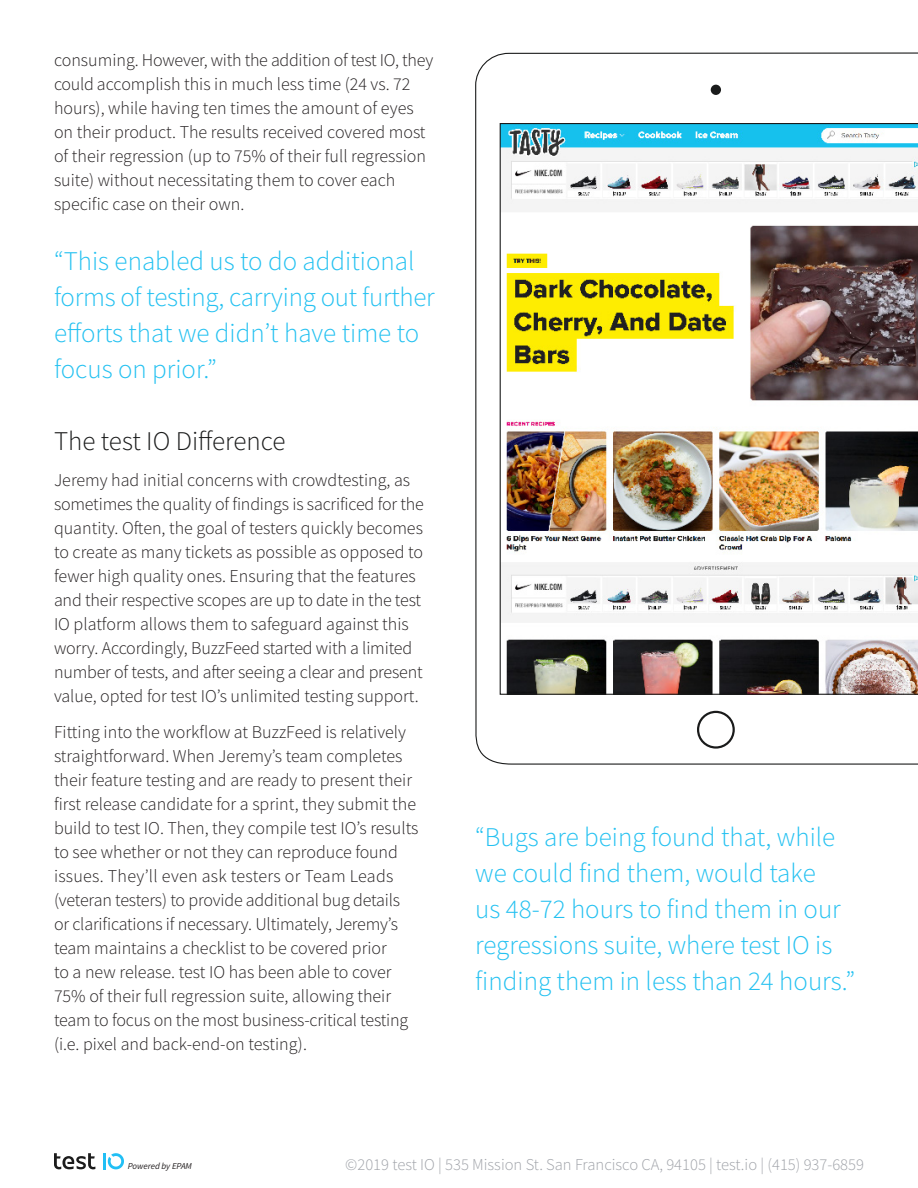
<style>
.page{position:relative;width:918px;height:1188px;background:#fff}
.page>*{position:absolute;margin:0;border:0;box-sizing:border-box;transform-origin:0 0}
.quote{font:300 27px/36px "Source Sans Pro";color:#24c1f1}
.quote-2{font:300 27px "Source Sans Pro";color:#1a1b1b}
.body_-_12pt{font:300 18px/24px "Source Sans Pro";color:#231f20}
.label{font:300 16.5px "Source Sans Pro";color:#9fa2a8}
.H1__ffffff{font:italic 9px "Source Sans Pro";letter-spacing:-.005em;color:#231f20}
</style>
<div class="page">
<img style="left:475px;top:52px;width:443px;height:713px">
<div style="left:697px;top:711px;width:38px;height:38px;border:2px solid #1a1b1b;border-radius:50%"></div>
<div style="left:711px;top:85px;width:10px;height:10px;background:#1a1b1b;border-radius:50%"></div>
<hr style="left:103px;top:1153px;width:3px;height:16px;background:#21bff5">
<svg style="left:54px;top:1153px;width:41px;height:16px"></svg>
<svg style="left:108px;top:1153px;width:16px;height:16px"></svg>
<p class="body_-_12pt" style="left:54px;top:48px;width:381px">consuming. However, with the addition of test IO, they could accomplish this in much less time (24 vs. 72 hours), while having ten times the amount of eyes on their product. The results received covered most of their regression (up to 75% of their full regression suite) without necessitating them to cover each specific case on their own.</p>
<p class="quote" style="left:54px;top:243px;width:382px">“This enabled us to do additional forms of testing, carrying out further efforts that we didn’t have time to focus on prior.”</p>
<p class="quote-2" style="left:54px;top:424px;width:233px">The test IO Difference</p>
<p class="body_-_12pt" style="left:54px;top:468px;width:371px">Jeremy had initial concerns with crowdtesting, as sometimes the quality of findings is sacrificed for the quantity. Often, the goal of testers quickly becomes to create as many tickets as possible as opposed to fewer high quality ones. Ensuring that the features and their respective scopes are up to date in the test IO platform allows them to safeguard against this worry. Accordingly, BuzzFeed started with a limited number of tests, and after seeing a clear and present value, opted for test IO’s unlimited testing support.</p>
<p class="body_-_12pt" style="left:54px;top:720px;width:366px">Fitting into the workflow at BuzzFeed is relatively straightforward. When Jeremy’s team completes their feature testing and are ready to present their first release candidate for a sprint, they submit the build to test IO. Then, they compile test IO’s results to see whether or not they can reproduce found issues. They’ll even ask testers or Team Leads (veteran testers) to provide additional bug details or clarifications if necessary. Ultimately, Jeremy’s team maintains a checklist to be covered prior<br>to a new release. test IO has been able to cover 75% of their full regression suite, allowing their team to focus on the most business-critical testing (i.e. pixel and back-end-on testing).</p>
<p class="quote" style="left:475px;top:819px;width:382px">“Bugs are being found that, while we could find them, would take<br>us 48-72 hours to find them in our regressions suite, where test IO is finding them in less than 24 hours.”</p>
<p class="H1__ffffff" style="left:128px;top:1161px;width:66px">Powered by EPAM</p>
<p class="label" style="left:345px;top:1154px;width:520px">©2019 test IO | 535 Mission St. San Francisco CA, 94105 | test.io | (415) 937-6859</p>
</div>
